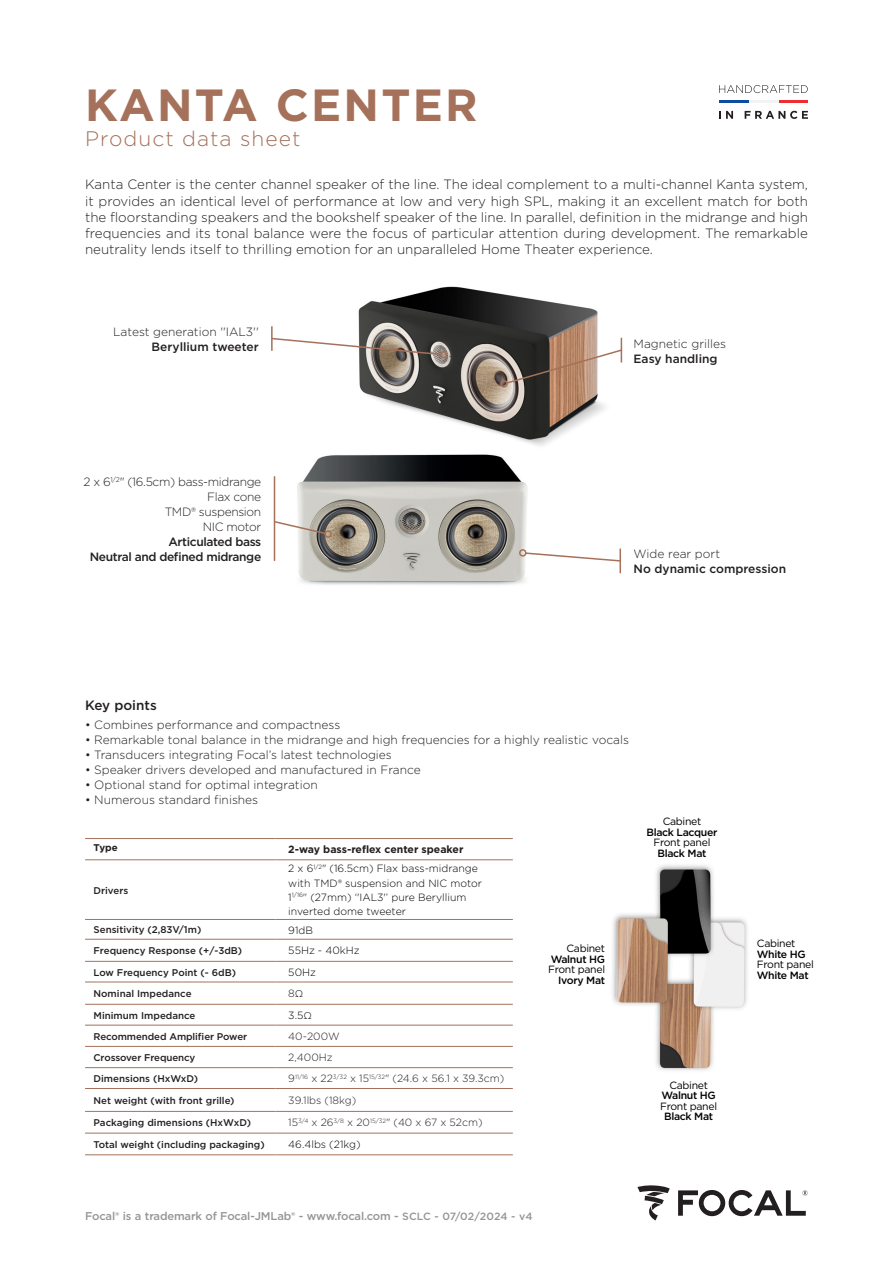
<style>
.page{position:relative;width:893px;height:1263px;background:#fff}
.page>*{position:absolute;margin:0;border:0;box-sizing:border-box;transform-origin:0 0}
.t1{font:700 45px "Gotham";letter-spacing:.05em;color:#a5715a}
.t2{font:300 21px "Gotham";letter-spacing:.05em;color:#a5715a}
.t3{font:300 13.5px/16.2px "Gotham";color:#231f20;text-align:justify}
.t4{font:500 13.5px "Gotham";color:#231f20}
.t5{font:300 12px/15px "Gotham";color:#231f20;text-align:right}
.t6{font:300 12px "Gotham";letter-spacing:-.03em;color:#231f20}
.t7{font:500 12px/15px "Gotham";letter-spacing:-.03em;color:#231f20;text-align:right}
.t8{font:500 12px "Gotham";color:#231f20}
.Normal_e{font:500 11.25px "Gotham";letter-spacing:-.015em;color:#939598}
.t9{font:300 10.5px/14.2px "Gotham";color:#010101}
.t10{font:300 10.5px "Gotham";color:#231f20}
.Nom_produit_Home_Classic{font:10.5px/10.5px "Gotham";letter-spacing:-.03em;color:#010101;text-align:center}
.Nom_produit_Home_Classic-2{font:500 10.5px/10.5px "Gotham";letter-spacing:-.03em;color:#010101;text-align:center}
.t11{font:700 10.5px "Gotham";color:#231f20}
.t12{font:500 9.75px "Gotham";color:#231f20}
.t13{font:700 9.75px "Gotham";color:#231f20}
.s1{font-weight:500}
.s2{color:#231f20}
.s3{font-size:9.75px;color:#010101}
.s4{font-size:9.75px}
.s5{font-weight:400}
.s6{font-size:10.5px}
</style>
<div class="page">
<img style="left:358px;top:286px;width:264px;height:141px">
<img style="left:273px;top:423px;width:303px;height:162px">
<svg style="left:637px;top:1185px;width:33px;height:35px"></svg>
<svg style="left:678px;top:1190px;width:129px;height:26px"></svg>
<hr style="left:719px;top:101px;width:30px;height:2px;background:#0d4da1">
<hr style="left:778px;top:101px;width:30px;height:2px;background:#ee2d31">
<hr style="left:749px;top:101px;width:29px;height:2px;background:#f2f3f4">
<svg style="left:719px;top:111px;width:14px;height:8px"></svg>
<svg style="left:745px;top:111px;width:63px;height:8px"></svg>
<svg style="left:719px;top:85px;width:89px;height:8px"></svg>
<hr style="left:85px;top:838px;width:191px;height:1px;background:#a5715a">
<hr style="left:276px;top:838px;width:237px;height:1px;background:#a5715a">
<hr style="left:85px;top:859px;width:191px;height:1px;background:#a5715a">
<hr style="left:276px;top:859px;width:237px;height:1px;background:#a5715a">
<hr style="left:85px;top:919px;width:191px;height:1px;background:#a5715a">
<hr style="left:276px;top:919px;width:237px;height:1px;background:#a5715a">
<hr style="left:85px;top:939px;width:191px;height:1px;background:#a5715a">
<hr style="left:276px;top:939px;width:237px;height:1px;background:#a5715a">
<hr style="left:85px;top:961px;width:191px;height:1px;background:#a5715a">
<hr style="left:276px;top:961px;width:237px;height:1px;background:#a5715a">
<hr style="left:85px;top:982px;width:191px;height:1px;background:#a5715a">
<hr style="left:276px;top:982px;width:237px;height:1px;background:#a5715a">
<hr style="left:85px;top:1004px;width:191px;height:1px;background:#a5715a">
<hr style="left:276px;top:1004px;width:237px;height:1px;background:#a5715a">
<hr style="left:85px;top:1025px;width:191px;height:1px;background:#a5715a">
<hr style="left:276px;top:1025px;width:237px;height:1px;background:#a5715a">
<hr style="left:85px;top:1046px;width:191px;height:1px;background:#a5715a">
<hr style="left:276px;top:1046px;width:237px;height:1px;background:#a5715a">
<hr style="left:85px;top:1067px;width:191px;height:1px;background:#a5715a">
<hr style="left:276px;top:1067px;width:237px;height:1px;background:#a5715a">
<hr style="left:85px;top:1088px;width:191px;height:1px;background:#a5715a">
<hr style="left:276px;top:1088px;width:237px;height:1px;background:#a5715a">
<hr style="left:85px;top:1111px;width:191px;height:1px;background:#a5715a">
<hr style="left:276px;top:1111px;width:237px;height:1px;background:#a5715a">
<hr style="left:85px;top:1133px;width:191px;height:1px;background:#a5715a">
<hr style="left:276px;top:1133px;width:237px;height:1px;background:#a5715a">
<hr style="left:85px;top:1154px;width:191px;height:1px;background:#a5715a">
<hr style="left:276px;top:1154px;width:237px;height:1px;background:#a5715a">
<img style="left:612px;top:865px;width:136px;height:206px">
<hr style="left:271px;top:326px;width:2px;height:25px;background:#a5715a">
<hr style="left:274px;top:476px;width:1px;height:85px;background:#a5715a">
<svg style="left:524px;top:551px;width:98px;height:11px"></svg>
<div style="left:519px;top:549px;width:7px;height:8px;border:2px solid #a5715a;border-radius:50%"></div>
<svg style="left:271px;top:337px;width:171px;height:19px"></svg>
<div style="left:440px;top:351px;width:7px;height:7px;border:2px solid #a5715a;border-radius:50%"></div>
<svg style="left:273px;top:520px;width:54px;height:15px"></svg>
<div style="left:324px;top:530px;width:8px;height:8px;border:2px solid #a5715a;border-radius:50%"></div>
<hr style="left:619px;top:549px;width:2px;height:24px;background:#a5715a">
<svg style="left:505px;top:338px;width:118px;height:47px"></svg>
<div style="left:500px;top:380px;width:8px;height:8px;border:2px solid #a5715a;border-radius:50%"></div>
<p class="t1" style="left:85px;top:75px;width:394px">KANTA CENTER</p>
<p class="t2" style="left:85px;top:126px;width:217px">Product data sheet</p>
<p class="t3" style="left:85px;top:176px;width:724px">Kanta Center is the center channel speaker of the line. The ideal complement to a multi-channel Kanta system, it provides an identical level of performance at low and very high SPL, making it an excellent match for both the floorstanding speakers and the bookshelf speaker of the line. In parallel, definition in the midrange and high frequencies and its tonal balance were the focus of particular attention during development. The remarkable neutrality lends itself to thrilling emotion for an unparalleled Home Theater experience.</p>
<p class="t5" style="left:113px;top:324px;width:147px">Latest generation ''IAL3''<br><span class="s1">Beryllium tweeter</span></p>
<p class="t6" style="left:83px;top:474px;width:179px">2 x 6<sup>1/2</sup>" (16.5cm) bass-midrange</p>
<p class="t6" style="left:207px;top:489px;width:56px">Flax cone</p>
<p class="t6" style="left:165px;top:504px;width:98px">TMD® suspension</p>
<p class="t6" style="left:203px;top:519px;width:60px">NIC motor</p>
<p class="t7" style="left:90px;top:534px;width:173px">Articulated bass<br>Neutral and defined midrange</p>
<p class="t5" style="left:634px;top:335px;width:94px">Magnetic grilles</p>
<p class="t8" style="left:634px;top:350px;width:85px">Easy handling</p>
<p class="t5" style="left:634px;top:546px;width:88px">Wide rear port</p>
<p class="t8" style="left:634px;top:561px;width:154px">No dynamic compression</p>
<p class="t4" style="left:85px;top:696px;width:73px">Key points</p>
<p class="t5" style="left:85px;top:717px;width:257px">• Combines performance and compactness</p>
<p class="t5" style="left:85px;top:732px;width:545px">• Remarkable tonal balance in the midrange and high frequencies for a highly realistic vocals</p>
<p class="t5" style="left:85px;top:747px;width:308px">• Transducers integrating Focal’s latest technologies</p>
<p class="t5" style="left:85px;top:762px;width:337px">• Speaker drivers developed and manufactured in France</p>
<p class="t5" style="left:85px;top:777px;width:234px">• Optional stand for optimal integration</p>
<p class="t5" style="left:85px;top:792px;width:175px">• Numerous standard finishes</p>
<p class="t13" style="left:94px;top:841px;width:26px">Type</p>
<p class="t11" style="left:288px;top:843px;width:177px">2-way bass-reflex center speaker</p>
<p class="t12" style="left:94px;top:884px;width:36px">Drivers</p>
<p class="t9" style="left:288px;top:861px;width:191px">2 x 6<sup>1/2</sup>" (16.5cm) Flax bass-midrange</p>
<p class="t9" style="left:288px;top:875px;width:195px">with TMD® suspension and NIC motor</p>
<p class="t9" style="left:288px;top:890px;width:180px">1<sup>1/16</sup><span class="s2">"</span> (27mm) ‘'IAL3'’ pure Beryllium inverted dome tweeter</p>
<p class="t12" style="left:94px;top:923px;width:109px">Sensitivity (2,83V/1m)</p>
<p class="t9" style="left:288px;top:922px;width:26px">91dB</p>
<p class="t12" style="left:94px;top:944px;width:150px">Frequency Response (+/-3dB)</p>
<p class="t9" style="left:288px;top:943px;width:73px">55Hz - 40kHz</p>
<p class="t12" style="left:94px;top:966px;width:144px">Low Frequency Point (- 6dB)</p>
<p class="t9" style="left:288px;top:965px;width:29px">50Hz</p>
<p class="t12" style="left:94px;top:987px;width:100px">Nominal Impedance</p>
<p class="t10" style="left:288px;top:987px;width:17px">8<span class="s3">Ω</span></p>
<p class="t12" style="left:94px;top:1009px;width:103px">Minimum Impedance</p>
<p class="t9" style="left:288px;top:1008px;width:25px">3.5<span class="s4">Ω</span></p>
<p class="t12" style="left:94px;top:1030px;width:155px">Recommended Amplifier Power</p>
<p class="t10" style="left:288px;top:1029px;width:53px">40-200W</p>
<p class="t12" style="left:94px;top:1051px;width:103px">Crossover Frequency</p>
<p class="t10" style="left:288px;top:1051px;width:46px">2,400Hz</p>
<p class="t12" style="left:94px;top:1072px;width:106px">Dimensions (HxWxD)</p>
<p class="t10" style="left:288px;top:1072px;width:218px">9<sup>11/16</sup> x 22<sup>3/32</sup> x 15<sup>15/32</sup>" (24.6 x 56.1 x 39.3cm)</p>
<p class="t12" style="left:94px;top:1094px;width:143px">Net weight (with front grille)</p>
<p class="t10" style="left:288px;top:1094px;width:70px">39.1lbs (18kg)</p>
<p class="t12" style="left:94px;top:1116px;width:159px">Packaging dimensions (HxWxD)</p>
<p class="t10" style="left:288px;top:1116px;width:196px">15<sup>3/4</sup> x 26<sup>3/8</sup> x 20<sup>15/32</sup>" (40 x 67 x 52cm)</p>
<p class="t12" style="left:94px;top:1138px;width:173px">Total weight (including packaging)</p>
<p class="t9" style="left:288px;top:1137px;width:74px">46.4lbs (21kg)</p>
<p class="Nom_produit_Home_Classic-2" style="left:551px;top:943px;width:56px;text-align:right"><span class="s5">Cabinet<br></span>Walnut HG</p>
<p class="Nom_produit_Home_Classic" style="left:548px;top:964px;width:58px;text-align:right">Front panel<br><span class="s1">Ivory Mat</span></p>
<p class="Nom_produit_Home_Classic" style="left:663px;top:816px;width:40px">Cabinet</p>
<p class="Nom_produit_Home_Classic-2" style="left:646px;top:826px;width:73px">Black Lacquer</p>
<p class="Nom_produit_Home_Classic" style="left:653px;top:837px;width:58px">Front panel<br><span class="s1">Black Mat</span></p>
<p class="Nom_produit_Home_Classic-2" style="left:661px;top:1079px;width:56px"><span class="s5">Cabinet<br></span>Walnut HG</p>
<p class="Nom_produit_Home_Classic" style="left:660px;top:1100px;width:58px">Front panel<br><span class="s1">Black Mat</span></p>
<p class="Normal_e" style="left:85px;top:1209px;width:449px">Focal® is a trademark of Focal-JMLab® - www.focal.com - <span class="s6">SCLC - 07/02/2024 - v4</span></p>
<p class="Nom_produit_Home_Classic" style="left:757px;top:938px;width:58px;text-align:left">Cabinet<br><span class="s1">White HG<br></span>Front panel<br><span class="s1">White Mat</span></p>
</div>
